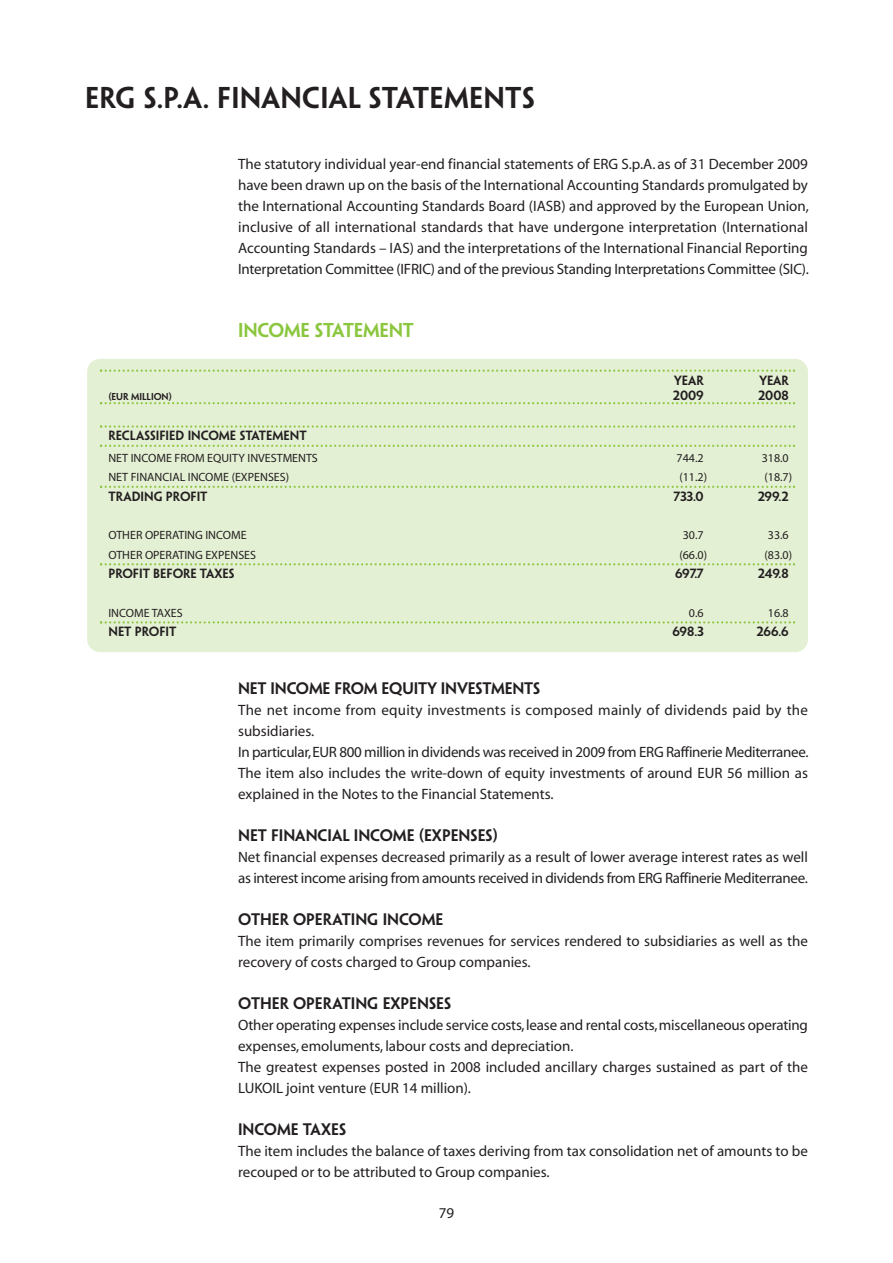
<style>
.page{position:relative;width:893px;height:1263px;background:#fff}
.page>*{position:absolute;margin:0;border:0;box-sizing:border-box;transform-origin:0 0}
.t1{font:27px "Penumbra Semibold Sans";letter-spacing:.01em;color:#231f20}
.t2{font:18px "Penumbra Semibold Sans";letter-spacing:-.01em;color:#8bc63e}
.t3{font:15px/21px "Myriad";color:#231f20}
.t4{font:15px "Penumbra Semibold Sans";color:#231f20}
.t5{font:12px "Myriad";color:#231f20}
.t6{font:12px "Penumbra Semibold Sans";color:#231f20}
.t7{font:9px "Penumbra Semibold Sans";color:#231f20}
</style>
<div class="page">
<div style="left:87px;top:359px;width:721px;height:293px;background:#e4f0d4;border-radius:13px"></div>
<svg style="left:100px;top:369px;width:695px;height:3px"></svg>
<svg style="left:100px;top:402px;width:695px;height:2px"></svg>
<svg style="left:100px;top:425px;width:695px;height:3px"></svg>
<svg style="left:100px;top:445px;width:695px;height:2px"></svg>
<svg style="left:100px;top:486px;width:695px;height:2px"></svg>
<svg style="left:100px;top:563px;width:695px;height:2px"></svg>
<svg style="left:100px;top:621px;width:695px;height:2px"></svg>
<h1 class="t1" style="left:85px;top:82px;width:451px">ERG S.P.A. FINANCIAL STATEMENTS</h1>
<p class="t3" style="left:238px;top:155px;width:572px;text-align:justify">The statutory individual year-end financial statements of ERG S.p.A. as of 31 December 2009 have been drawn up on the basis of the International Accounting Standards promulgated by the International Accounting Standards Board (IASB) and approved by the European Union, inclusive of all international standards that have undergone interpretation (International Accounting Standards – IAS) and the interpretations of the International Financial Reporting Interpretation Committee (IFRIC) and of the previous Standing Interpretations Committee (SIC).</p>
<p class="t2" style="left:238px;top:320px;width:177px">INCOME STATEMENT</p>
<p class="t6" style="left:674px;top:373px;width:31px">YEAR</p>
<p class="t6" style="left:759px;top:373px;width:31px">YEAR</p>
<p class="t7" style="left:108px;top:391px;width:65px">(EUR MILLION)</p>
<p class="t6" style="left:673px;top:388px;width:32px">2009</p>
<p class="t6" style="left:758px;top:388px;width:32px">2008</p>
<p class="t6" style="left:108px;top:429px;width:200px">RECLASSIFIED INCOME STATEMENT</p>
<p class="t5" style="left:108px;top:453px;width:211px">NET INCOME FROM EQUITY INVESTMENTS</p>
<p class="t5" style="left:677px;top:453px;width:29px">744.2</p>
<p class="t5" style="left:762px;top:453px;width:29px">318.0</p>
<p class="t5" style="left:108px;top:473px;width:182px">NET FINANCIAL INCOME (EXPENSES)</p>
<p class="t5" style="left:679px;top:473px;width:29px">(11.2)</p>
<p class="t5" style="left:764px;top:473px;width:29px">(18.7)</p>
<p class="t6" style="left:108px;top:489px;width:101px">TRADING PROFIT</p>
<p class="t6" style="left:674px;top:489px;width:32px">733.0</p>
<p class="t6" style="left:758px;top:489px;width:32px">299.2</p>
<p class="t5" style="left:108px;top:531px;width:140px">OTHER OPERATING INCOME</p>
<p class="t5" style="left:683px;top:531px;width:22px">30.7</p>
<p class="t5" style="left:768px;top:531px;width:22px">33.6</p>
<p class="t5" style="left:108px;top:550px;width:149px">OTHER OPERATING EXPENSES</p>
<p class="t5" style="left:679px;top:550px;width:29px">(66.0)</p>
<p class="t5" style="left:764px;top:550px;width:29px">(83.0)</p>
<p class="t6" style="left:108px;top:567px;width:128px">PROFIT BEFORE TAXES</p>
<p class="t6" style="left:675px;top:567px;width:30px">697.7</p>
<p class="t6" style="left:758px;top:567px;width:32px">249.8</p>
<p class="t5" style="left:108px;top:608px;width:76px">INCOME TAXES</p>
<p class="t5" style="left:689px;top:608px;width:16px">0.6</p>
<p class="t5" style="left:768px;top:608px;width:22px">16.8</p>
<p class="t6" style="left:108px;top:625px;width:70px">NET PROFIT</p>
<p class="t6" style="left:672px;top:625px;width:33px">698.3</p>
<p class="t6" style="left:757px;top:625px;width:33px">266.6</p>
<p class="t4" style="left:238px;top:680px;width:304px">NET INCOME FROM EQUITY INVESTMENTS</p>
<p class="t3" style="left:238px;top:701px;width:572px">The net income from equity investments is composed mainly of dividends paid by the subsidiaries.<br>In particular,EUR 800 million in dividends was received in 2009 from ERG Raffinerie Mediterranee.<br>The item also includes the write-down of equity investments of around EUR 56 million as explained in the Notes to the Financial Statements.</p>
<p class="t4" style="left:238px;top:827px;width:261px">NET FINANCIAL INCOME (EXPENSES)</p>
<p class="t3" style="left:238px;top:848px;width:571px">Net financial expenses decreased primarily as a result of lower average interest rates as well as interest income arising from amounts received in dividends from ERG Raffinerie Mediterranee.</p>
<p class="t4" style="left:238px;top:911px;width:207px">OTHER OPERATING INCOME</p>
<p class="t3" style="left:238px;top:932px;width:571px">The item primarily comprises revenues for services rendered to subsidiaries as well as the recovery of costs charged to Group companies.</p>
<p class="t4" style="left:238px;top:995px;width:215px">OTHER OPERATING EXPENSES</p>
<p class="t3" style="left:238px;top:1016px;width:571px">Other operating expenses include service costs,lease and rental costs,miscellaneous operating expenses, emoluments, labour costs and depreciation.<br>The greatest expenses posted in 2008 included ancillary charges sustained as part of the LUKOIL joint venture (EUR 14 million).</p>
<p class="t4" style="left:238px;top:1121px;width:110px">INCOME TAXES</p>
<p class="t3" style="left:238px;top:1142px;width:571px">The item includes the balance of taxes deriving from tax consolidation net of amounts to be recouped or to be attributed to Group companies.</p>
<p class="t3" style="left:439px;top:1204px;width:17px">79</p>
</div>
